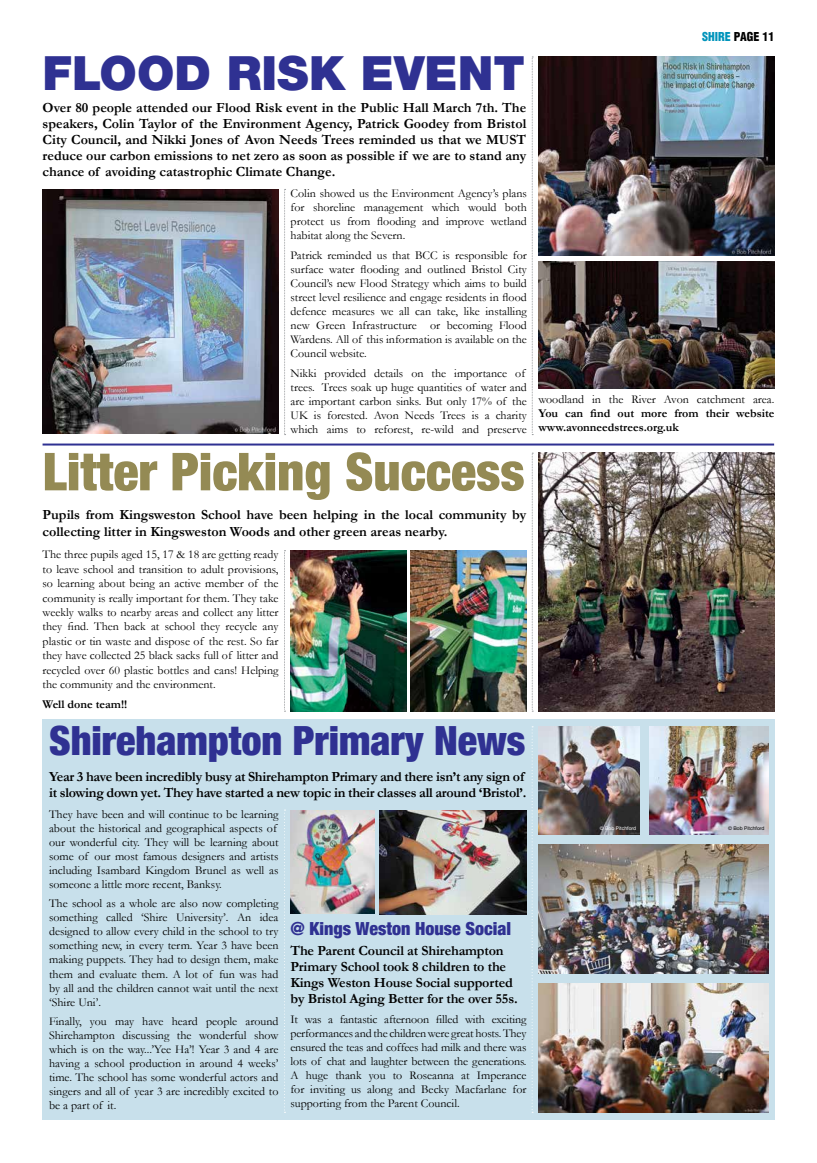
<style>
.page{position:relative;width:817px;height:1163px;background:#fff}
.page>*{position:absolute;margin:0;border:0;box-sizing:border-box;transform-origin:0 0}
.t1{font:900 condensed 52.3px "Helvetica Neue LTW1 G";color:#948a54}
.t2{font:900 47px "Helvetica Neue LTW1 G";color:#2f3192}
.t3{font:900 condensed 40.2px "Helvetica Neue LTW1 G";color:#2f3192}
.t4{font:900 condensed 18px "Helvetica Neue LTW1 G";color:#2f3192}
.t5{font:700 14px/16.2px "Garamond";letter-spacing:-.01em;color:#000}
.t6{font:12px/14px "Garamond";color:#000;text-align:justify}
.t7{font:700 12px/14.4px "Garamond";color:#000}
.t8{font:900 condensed 12px "Helvetica LT";color:#000}
.t9{font:5px "Helvetica Neue LTW1 G";color:#fff}
.t10{font:5px "Helvetica Neue LTW1 G";color:#000}
.s1{color:#0094bb}
</style>
<div class="page">
<img style="left:538px;top:57px;width:236px;height:198px">
<img style="left:43px;top:189px;width:236px;height:244px">
<img style="left:538px;top:261px;width:236px;height:127px">
<svg style="left:284px;top:189px;width:1px;height:246px"></svg>
<svg style="left:532px;top:57px;width:1px;height:378px"></svg>
<svg style="left:532px;top:453px;width:1px;height:258px"></svg>
<svg style="left:284px;top:550px;width:1px;height:161px"></svg>
<hr style="left:43px;top:443px;width:731px;height:2px;background:#2f3192">
<img style="left:538px;top:453px;width:236px;height:258px">
<img style="left:290px;top:550px;width:116px;height:161px">
<img style="left:410px;top:550px;width:116px;height:161px">
<div style="left:43px;top:719px;width:731px;height:400px;background:#c8e0eb"></div>
<svg style="left:284px;top:809px;width:1px;height:302px"></svg>
<svg style="left:531px;top:726px;width:2px;height:386px"></svg>
<img style="left:290px;top:810px;width:84px;height:103px">
<img style="left:379px;top:810px;width:147px;height:104px">
<img style="left:538px;top:844px;width:230px;height:129px">
<img style="left:538px;top:983px;width:229px;height:129px">
<img style="left:649px;top:726px;width:118px;height:108px">
<img style="left:538px;top:726px;width:101px;height:108px">
<h2 class="t2" style="left:43px;top:45px;width:483px">FLOOD RISK EVENT</h2>
<p class="t5" style="left:43px;top:99px;width:485px;text-align:justify">Over 80 people attended our Flood Risk event in the Public Hall March 7th. The speakers, Colin Taylor of the Environment Agency, Patrick Goodey from Bristol City Council, and Nikki Jones of Avon Needs Trees reminded us that we MUST reduce our carbon emissions to net zero as soon as possible if we are to stand any chance of avoiding catastrophic Climate Change.</p>
<p class="t6" style="left:290px;top:186px;width:238px">Colin showed us the Environment Agency’s plans for shoreline management which would both protect us from flooding and improve wetland habitat along the Severn.</p>
<p class="t6" style="left:290px;top:248px;width:238px">Patrick reminded us that BCC is responsible for surface water flooding and outlined Bristol City Council’s new Flood Strategy which aims to build street level resilience and engage residents in flood defence measures we all can take, like installing new Green Infrastructure or becoming Flood Wardens. All of this information is available on the Council website.</p>
<p class="t6" style="left:290px;top:365px;width:238px;text-align:left">Nikki provided details on the importance of trees. Trees soak up huge quantities of water and are important carbon sinks. But only 17% of the UK is forested. Avon Needs Trees is a charity which aims to reforest, re-wild and preserve</p>
<h1 class="t1" style="left:43px;top:440px;width:483px">Litter Picking Success</h1>
<p class="t5" style="left:43px;top:505px;width:485px;line-height:16.8px">Pupils from Kingsweston School have been helping in the local community by collecting litter in Kingsweston Woods and other green areas nearby.</p>
<p class="t6" style="left:43px;top:547px;width:237px;line-height:14.4px">The three pupils aged 15, 17 &amp; 18 are getting ready to leave school and transition to adult provisions, so learning about being an active member of the community is really important for them. They take weekly walks to nearby areas and collect any litter they find. Then back at school they recycle any plastic or tin waste and dispose of the rest. So far they have collected 25 black sacks full of litter and recycled over 60 plastic bottles and cans! Helping the community and the environment.</p>
<p class="t7" style="left:43px;top:696px;width:86px">Well done team!!</p>
<h3 class="t3" style="left:49px;top:717px;width:478px">Shirehampton Primary News</h3>
<p class="t5" style="left:49px;top:768px;width:478px">Year 3 have been incredibly busy at Shirehampton Primary and there isn’t any sign of it slowing down yet. They have started a new topic in their classes all around ‘Bristol’.</p>
<p class="t6" style="left:49px;top:806px;width:231px;text-align:left">They have been and will continue to be learning about the historical and geographical aspects of our wonderful city. They will be learning about some of our most famous designers and artists including Isambard Kingdom Brunel as well as someone a little more recent, Banksy.</p>
<p class="t6" style="left:49px;top:896px;width:231px">The school as a whole are also now completing something called ‘Shire University’. An idea designed to allow every child in the school to try something new, in every term. Year 3 have been making puppets. They had to design them, make them and evaluate them. A lot of fun was had by all and the children cannot wait until the next ‘Shire Uni’.</p>
<p class="t6" style="left:49px;top:1014px;width:231px">Finally, you may have heard people around Shirehampton discussing the wonderful show which is on the way...’Yee Ha’! Year 3 and 4 are having a school production in around 4 weeks’ time. The school has some wonderful actors and singers and all of year 3 are incredibly excited to be a part of it.</p>
<h3 class="t4" style="left:290px;top:917px;width:222px">@ Kings Weston House Social</h3>
<p class="t5" style="left:290px;top:942px;width:229px">The Parent Council at Shirehampton Primary School took 8 children to the Kings Weston House Social supported by Bristol Aging Better for the over 55s.</p>
<p class="t6" style="left:290px;top:1011px;width:237px">It was a fantastic afternoon filled with exciting performances and the children were great hosts. They ensured the teas and coffees had milk and there was lots of chat and laughter between the generations.<br>A huge thank you to Roseanna at Imperance for inviting us along and Becky Macfarlane for supporting from the Parent Council.</p>
<p class="t8" style="left:702px;top:29px;width:74px"><span class="s1">SHIRE</span> PAGE 11</p>
<p class="t6" style="left:538px;top:392px;width:237px">woodland in the River Avon catchment area.</p>
<p class="t7" style="left:538px;top:406px;width:237px">You can find out more from their website www.avonneedstrees.org.uk</p>
<p class="t9" style="left:599px;top:825px;width:38px">© Bob Pitchford</p>
<p class="t10" style="left:728px;top:825px;width:38px">© Bob Pitchford</p>
</div>
